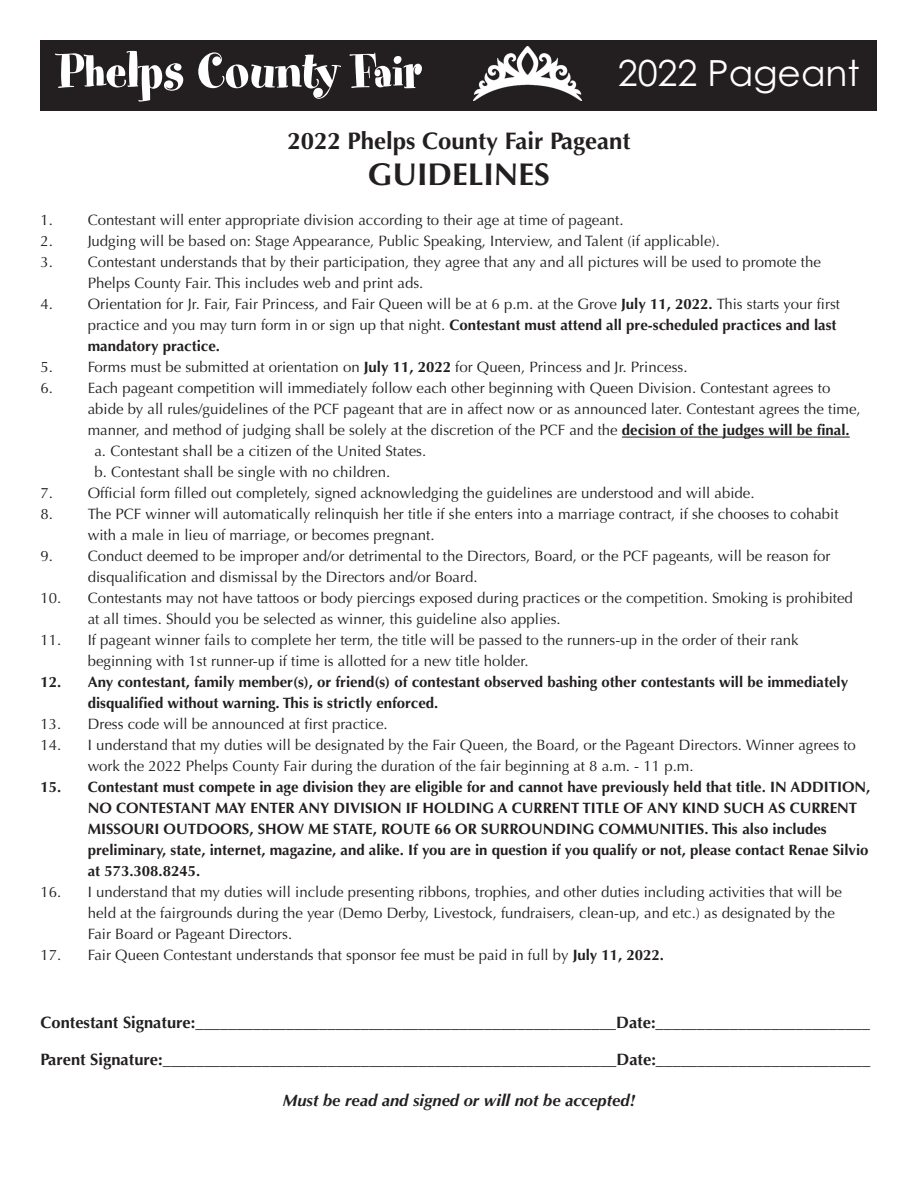
<style>
.page{position:relative;width:918px;height:1188px;background:#fff}
.page>*{position:absolute;margin:0;border:0;box-sizing:border-box;transform-origin:0 0}
.t1{font:54px "Spumoni LP";color:#fff}
.t2{font:36px "Century Gothic";color:#fff}
.t3{font:700 31.5px "Optima";color:#231f20}
.t4{font:700 24px "Optima";color:#231f20}
.t5{font:700 16.5px "Optima";color:#231f20}
.t6{font:italic 700 16.5px "Optima";color:#231f20}
.t7{font:15px/21px "Optima";color:#231f20}
.t8{font:700 15px/21px "Optima";color:#231f20}
.s1{font-weight:700}
</style>
<div class="page">
<hr style="left:622px;top:437px;width:228px;height:1px;background:#231f20">
<div style="left:40px;top:40px;width:837px;height:71px;background:#231f20"></div>
<img style="left:473px;top:47px;width:108px;height:53px">
<h1 class="t1" style="left:58px;top:36px;width:364px">Phelps County Fair</h1>
<h2 class="t2" style="left:618px;top:52px;width:244px">2022 Pageant</h2>
<h3 class="t4" style="left:287px;top:131px;width:345px">2022 Phelps County Fair Pageant</h3>
<h3 class="t3" style="left:368px;top:161px;width:184px">GUIDELINES</h3>
<p class="t7" style="left:40px;top:211px;width:585px">1. Contestant will enter appropriate division according to their age at time of pageant.</p>
<p class="t7" style="left:40px;top:232px;width:681px">2. Judging will be based on: Stage Appearance, Public Speaking, Interview, and Talent (if applicable).</p>
<p class="t7" style="left:88px;top:253px;width:735px;text-indent:-47px">3. Contestant understands that by their participation, they agree that any and all pictures will be used to promote the<br>Phelps County Fair. This includes web and print ads.</p>
<p class="t7" style="left:88px;top:295px;width:754px;text-indent:-47px">4. Orientation for Jr. Fair, Fair Princess, and Fair Queen will be at 6 p.m. at the Grove <span class="s1">July 11, 2022.</span> This starts your first practice and you may turn form in or sign up that night. <span class="s1">Contestant must attend all pre-scheduled practices and last mandatory practice.</span></p>
<p class="t7" style="left:41px;top:358px;width:649px">5. Forms must be submitted at orientation on <span class="s1">July 11, 2022</span> for Queen, Princess and Jr. Princess.</p>
<p class="t7" style="left:40px;top:379px;width:791px">6. Each pageant competition will immediately follow each other beginning with Queen Division. Contestant agrees to</p>
<p class="t7" style="left:88px;top:400px;width:774px">abide by all rules/guidelines of the PCF pageant that are in affect now or as announced later. Contestant agrees the time,</p>
<p class="t7" style="left:88px;top:421px;width:764px">manner, and method of judging shall be solely at the discretion of the PCF and the <span class="s1">decision of the judges will be final.</span></p>
<p class="t7" style="left:94px;top:442px;width:333px">a. Contestant shall be a citizen of the United States.</p>
<p class="t7" style="left:94px;top:463px;width:297px">b. Contestant shall be single with no children.</p>
<p class="t7" style="left:40px;top:484px;width:716px">7. Official form filled out completely, signed acknowledging the guidelines are understood and will abide.</p>
<p class="t7" style="left:88px;top:505px;width:752px;text-indent:-47px">8. The PCF winner will automatically relinquish her title if she enters into a marriage contract, if she chooses to cohabit with a male in lieu of marriage, or becomes pregnant.</p>
<p class="t7" style="left:88px;top:547px;width:744px;text-indent:-47px">9. Conduct deemed to be improper and/or detrimental to the Directors, Board, or the PCF pageants, will be reason for disqualification and dismissal by the Directors and/or Board.</p>
<p class="t7" style="left:88px;top:589px;width:767px;text-indent:-47px">10. Contestants may not have tattoos or body piercings exposed during practices or the competition. Smoking is prohibited at all times. Should you be selected as winner, this guideline also applies.</p>
<p class="t7" style="left:88px;top:631px;width:712px;text-indent:-47px">11. If pageant winner fails to complete her term, the title will be passed to the runners-up in the order of their rank beginning with 1st runner-up if time is allotted for a new title holder.</p>
<p class="t8" style="left:88px;top:673px;width:762px;text-indent:-47px">12. Any contestant, family member(s), or friend(s) of contestant observed bashing other contestants will be immediately disqualified without warning. This is strictly enforced.</p>
<p class="t7" style="left:40px;top:715px;width:349px">13. Dress code will be announced at first practice.</p>
<p class="t7" style="left:88px;top:736px;width:770px;text-indent:-47px">14. I understand that my duties will be designated by the Fair Queen, the Board, or the Pageant Directors. Winner agrees to work the 2022 Phelps County Fair during the duration of the fair beginning at 8 a.m. - 11 p.m.</p>
<p class="t8" style="left:88px;top:778px;width:784px;text-indent:-47px">15. Contestant must compete in age division they are eligible for and cannot have previously held that title. IN ADDITION, NO CONTESTANT MAY ENTER ANY DIVISION IF HOLDING A CURRENT TITLE OF ANY KIND SUCH AS CURRENT MISSOURI OUTDOORS, SHOW ME STATE, ROUTE 66 OR SURROUNDING COMMUNITIES. This also includes preliminary, state, internet, magazine, and alike. If you are in question if you qualify or not, please contact Renae Silvio at 573.308.8245.</p>
<p class="t7" style="left:88px;top:883px;width:756px;text-indent:-47px">16. I understand that my duties will include presenting ribbons, trophies, and other duties including activities that will be held at the fairgrounds during the year (Demo Derby, Livestock, fundraisers, clean-up, and etc.) as designated by the<br>Fair Board or Pageant Directors.</p>
<p class="t7" style="left:40px;top:946px;width:625px">17. Fair Queen Contestant understands that sponsor fee must be paid in full by <span class="s1">July 11, 2022.</span></p>
<p class="t5" style="left:40px;top:1016px;width:831px">Contestant Signature:___________________________________________________Date:__________________________</p>
<p class="t5" style="left:40px;top:1053px;width:831px">Parent Signature:_______________________________________________________Date:__________________________</p>
<p class="t6" style="left:283px;top:1094px;width:354px">Must be read and signed or will not be accepted!</p>
</div>
